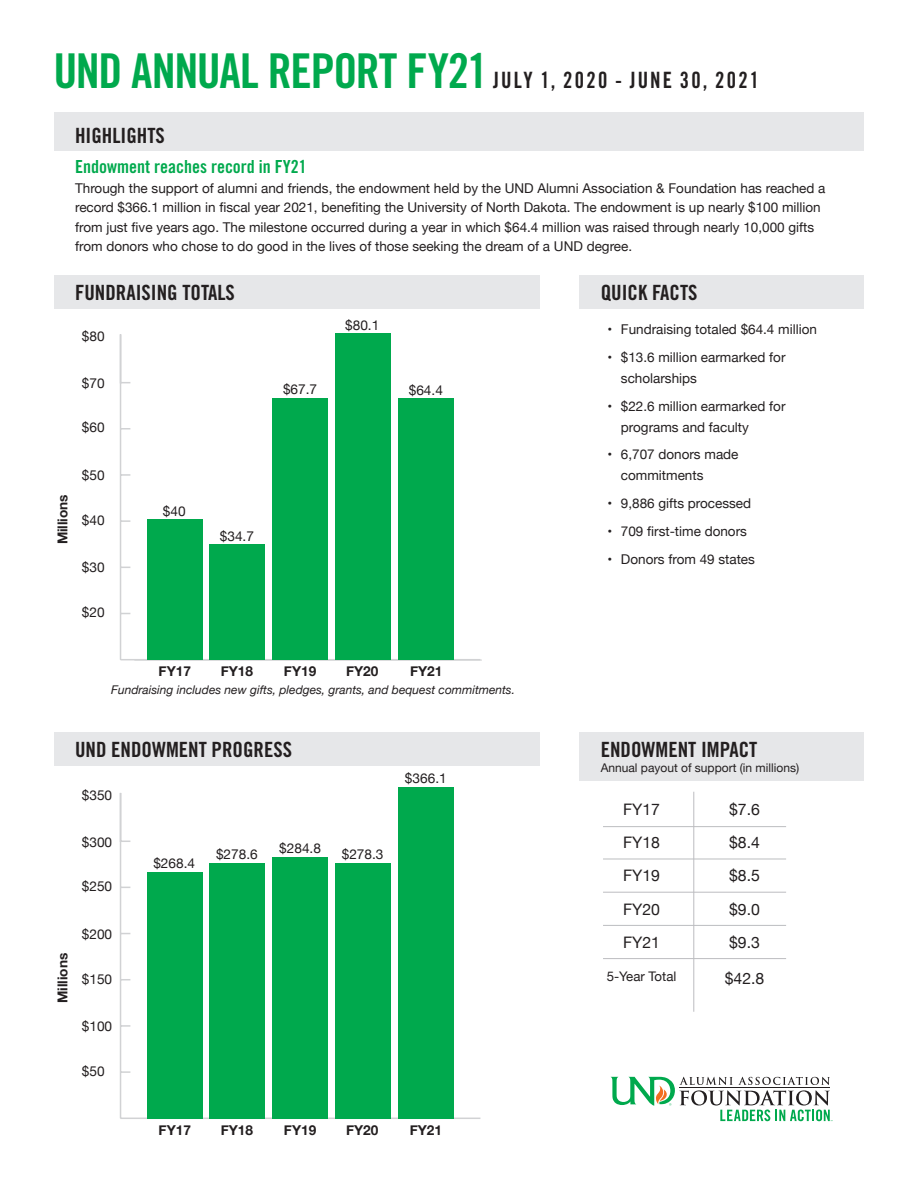
<style>
.page{position:relative;width:918px;height:1188px;background:#fff}
.page>*{position:absolute;margin:0;border:0;box-sizing:border-box;transform-origin:0 0}
.Headline100{font:22.5px "Trade Gothic LT Pro Bd Cn 20";letter-spacing:.105em;color:#231f20;scale:.93 1}
.t1{font:21px "Trade Gothic LT Pro Bd Cn 20";color:#231f20}
.Subhead{font:18px "Trade Gothic LT Pro Bd Cn 20";color:#00a94d}
.t2{font:15.9px "Helvetica Neue";color:#231f20}
.t3{font:13.65px "Helvetica Neue";color:#231f20}
.t4{font:700 13.65px "Helvetica Neue";color:#231f20}
.BodyCopy_SubheadLead{font:13.5px/21px "Helvetica Neue";color:#231f20}
.t5{font:13.2px "Helvetica Neue";color:#231f20}
.t6{font:italic 12px "Helvetica Neue";color:#231f20}
.t7{font:12px "Helvetica Neue";color:#231f20}
.s1{font-size:48px;color:#00a94d}
</style>
<div class="page">
<div style="left:54px;top:112px;width:810px;height:39px;background:#e6e7e9"></div>
<div style="left:54px;top:275px;width:486px;height:33px;background:#e6e7e9"></div>
<div style="left:54px;top:733px;width:486px;height:33px;background:#e6e7e9"></div>
<div style="left:580px;top:275px;width:284px;height:33px;background:#e6e7e9"></div>
<div style="left:580px;top:733px;width:284px;height:48px;background:#e6e7e9"></div>
<svg style="left:119px;top:333px;width:363px;height:328px"></svg>
<hr style="left:134px;top:660px;width:348px;height:1px;background:#d1d2d4">
<div style="left:147px;top:519px;width:56px;height:141px;background:#00a94d"></div>
<div style="left:335px;top:334px;width:56px;height:326px;background:#00a94d"></div>
<div style="left:398px;top:399px;width:56px;height:261px;background:#00a94d"></div>
<div style="left:209px;top:545px;width:56px;height:115px;background:#00a94d"></div>
<div style="left:272px;top:399px;width:56px;height:261px;background:#00a94d"></div>
<svg style="left:119px;top:793px;width:362px;height:326px"></svg>
<div style="left:147px;top:872px;width:56px;height:247px;background:#00a94d"></div>
<div style="left:335px;top:863px;width:56px;height:256px;background:#00a94d"></div>
<div style="left:398px;top:787px;width:56px;height:332px;background:#00a94d"></div>
<div style="left:209px;top:863px;width:56px;height:256px;background:#00a94d"></div>
<div style="left:272px;top:857px;width:56px;height:262px;background:#00a94d"></div>
<hr style="left:693px;top:792px;width:1px;height:220px;background:#bcbdc0">
<hr style="left:603px;top:826px;width:183px;height:1px;background:#bcbdc0">
<hr style="left:603px;top:859px;width:183px;height:1px;background:#bcbdc0">
<hr style="left:603px;top:892px;width:183px;height:1px;background:#bcbdc0">
<hr style="left:603px;top:925px;width:183px;height:1px;background:#bcbdc0">
<hr style="left:603px;top:958px;width:183px;height:1px;background:#bcbdc0">
<svg style="left:611px;top:1077px;width:222px;height:44px"></svg>
<p class="Headline100" style="left:54px;top:66px;width:760px"><span class="s1">UND ANNUAL REPORT FY21</span>JULY 1, 2020 - JUNE 30, 2021</p>
<p class="t1" style="left:75px;top:122px;width:91px">HIGHLIGHTS</p>
<p class="Subhead" style="left:75px;top:156px;width:233px">Endowment reaches record in FY21</p>
<p class="BodyCopy_SubheadLead" style="left:75px;top:179px;width:752px;line-height:19.5px">Through the support of alumni and friends, the endowment held by the UND Alumni Association &amp; Foundation has reached a record $366.1 million in fiscal year 2021, benefiting the University of North Dakota. The endowment is up nearly $100 million from just five years ago. The milestone occurred during a year in which $64.4 million was raised through nearly 10,000 gifts from donors who chose to do good in the lives of those seeking the dream of a UND degree.</p>
<p class="t1" style="left:75px;top:279px;width:161px">FUNDRAISING TOTALS</p>
<p class="t3" style="left:82px;top:327px;width:24px">$80</p>
<p class="t3" style="left:82px;top:373px;width:24px">$70</p>
<p class="t3" style="left:82px;top:417px;width:24px">$60</p>
<p class="t4" style="left:52px;top:544px;width:52px;rotate:-90deg">Millions</p>
<p class="t3" style="left:82px;top:465px;width:24px">$50</p>
<p class="t3" style="left:82px;top:511px;width:24px">$40</p>
<p class="t3" style="left:82px;top:557px;width:24px">$30</p>
<p class="t3" style="left:82px;top:602px;width:24px">$20</p>
<p class="t3" style="left:163px;top:501px;width:24px">$40</p>
<p class="t3" style="left:220px;top:526px;width:36px">$34.7</p>
<p class="t3" style="left:345px;top:315px;width:36px">$80.1</p>
<p class="t3" style="left:283px;top:380px;width:36px">$67.7</p>
<p class="t3" style="left:409px;top:380px;width:36px">$64.4</p>
<p class="t4" style="left:159px;top:660px;width:34px">FY17</p>
<p class="t4" style="left:221px;top:660px;width:34px">FY18</p>
<p class="t4" style="left:284px;top:660px;width:34px">FY19</p>
<p class="t4" style="left:346px;top:660px;width:34px">FY20</p>
<p class="t4" style="left:410px;top:660px;width:34px">FY21</p>
<p class="t6" style="left:111px;top:681px;width:405px">Fundraising includes new gifts, pledges, grants, and bequest commitments.</p>
<p class="t1" style="left:75px;top:737px;width:218px">UND ENDOWMENT PROGRESS</p>
<p class="t3" style="left:82px;top:785px;width:32px">$350</p>
<p class="t3" style="left:82px;top:832px;width:32px">$300</p>
<p class="t3" style="left:82px;top:876px;width:32px">$250</p>
<p class="t3" style="left:153px;top:853px;width:43px">$268.4</p>
<p class="t3" style="left:279px;top:838px;width:43px">$284.8</p>
<p class="t3" style="left:216px;top:844px;width:43px">$278.6</p>
<p class="t3" style="left:342px;top:844px;width:43px">$278.3</p>
<p class="t4" style="left:52px;top:1003px;width:52px;rotate:-90deg">Millions</p>
<p class="t3" style="left:82px;top:924px;width:32px">$200</p>
<p class="t3" style="left:82px;top:969px;width:32px">$150</p>
<p class="t3" style="left:82px;top:1016px;width:32px">$100</p>
<p class="t3" style="left:82px;top:1061px;width:24px">$50</p>
<p class="t3" style="left:405px;top:768px;width:43px">$366.1</p>
<p class="t4" style="left:159px;top:1119px;width:34px">FY17</p>
<p class="t4" style="left:221px;top:1119px;width:34px">FY18</p>
<p class="t4" style="left:284px;top:1119px;width:34px">FY19</p>
<p class="t4" style="left:346px;top:1119px;width:34px">FY20</p>
<p class="t4" style="left:410px;top:1119px;width:34px">FY21</p>
<p class="t1" style="left:601px;top:279px;width:98px">QUICK FACTS</p>
<p class="BodyCopy_SubheadLead" style="left:607px;top:319px;width:211px">• Fundraising totaled $64.4 million</p>
<p class="BodyCopy_SubheadLead" style="left:621px;top:347px;width:166px;text-indent:-14px">• $13.6 million earmarked for scholarships</p>
<p class="BodyCopy_SubheadLead" style="left:621px;top:396px;width:166px;text-indent:-14px">• $22.6 million earmarked for programs and faculty</p>
<p class="BodyCopy_SubheadLead" style="left:621px;top:445px;width:119px;text-indent:-14px">• 6,707 donors made commitments</p>
<p class="BodyCopy_SubheadLead" style="left:607px;top:493px;width:145px">• 9,886 gifts processed</p>
<p class="BodyCopy_SubheadLead" style="left:607px;top:521px;width:141px">• 709 first-time donors</p>
<p class="BodyCopy_SubheadLead" style="left:607px;top:549px;width:149px">• Donors from 49 states</p>
<p class="t1" style="left:601px;top:737px;width:158px">ENDOWMENT IMPACT</p>
<p class="t7" style="left:601px;top:759px;width:200px">Annual payout of support (in millions)</p>
<p class="t2" style="left:623px;top:798px;width:39px">FY17</p>
<p class="t2" style="left:623px;top:831px;width:39px">FY18</p>
<p class="t2" style="left:623px;top:864px;width:39px">FY19</p>
<p class="t2" style="left:623px;top:897px;width:39px">FY20</p>
<p class="t2" style="left:623px;top:930px;width:39px">FY21</p>
<p class="t5" style="left:607px;top:967px;width:71px">5-Year Total</p>
<p class="t2" style="left:729px;top:798px;width:32px">$7.6</p>
<p class="t2" style="left:729px;top:831px;width:32px">$8.4</p>
<p class="t2" style="left:729px;top:864px;width:32px">$8.5</p>
<p class="t2" style="left:729px;top:897px;width:32px">$9.0</p>
<p class="t2" style="left:729px;top:930px;width:32px">$9.3</p>
<p class="t2" style="left:725px;top:967px;width:41px">$42.8</p>
</div>
